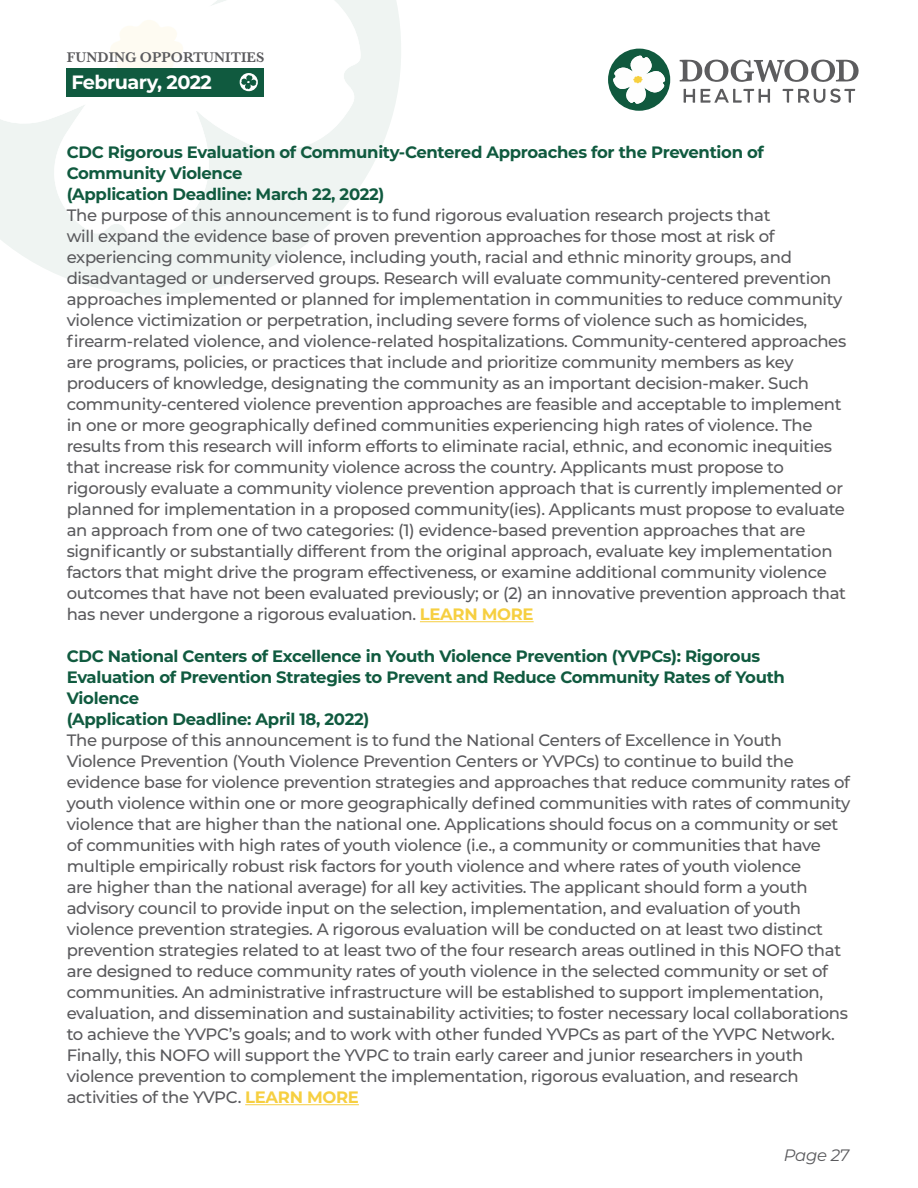
<style>
.page{position:relative;width:918px;height:1188px;background:#fff}
.page>*{position:absolute;margin:0;border:0;box-sizing:border-box;transform-origin:0 0}
.t1{font:700 19.2px "Montserrat";letter-spacing:-.03em;color:#fff}
.t2{font:500 16.5px/21px "Montserrat";letter-spacing:-.02em;color:#5a5a5d}
.t3{font:700 16.5px/21px "Montserrat";letter-spacing:-.02em;color:#105a3f}
.t4{font:italic 16.5px "Montserrat";letter-spacing:-.02em;color:#5a5a5d}
.t5{font:600 14.55px "Baskerville";color:#5a5a5d}
.s1{font-weight:700;color:#f6cf41}
</style>
<div class="page">
<svg style="left:3px;top:0;width:398px;height:295px;fill:#eff4f2"></svg>
<svg style="left:0;top:0;width:361px;height:241px"></svg>
<svg style="left:110px;top:18px;width:73px;height:50px"></svg>
<svg style="left:679px;top:59px;width:180px;height:44px"></svg>
<svg style="left:608px;top:48px;width:62px;height:63px"></svg>
<div style="left:66px;top:68px;width:198px;height:29px;background:#105a3f"></div>
<svg style="left:240px;top:73px;width:18px;height:18px"></svg>
<hr style="left:420px;top:621px;width:114px;height:1px;background:#f6cf41">
<hr style="left:245px;top:1104px;width:114px;height:1px;background:#f6cf41">
<p class="t5" style="left:67px;top:47px;width:199px">FUNDING OPPORTUNITIES</p>
<p class="t1" style="left:71px;top:69px;width:142px">February, 2022</p>
<p class="t3" style="left:67px;top:141px;width:699px">CDC Rigorous Evaluation of Community-Centered Approaches for the Prevention of<br>Community Violence<br>(Application Deadline: March 22, 2022)</p>
<p class="t2" style="left:67px;top:204px;width:781px">The purpose of this announcement is to fund rigorous evaluation research projects that<br>will expand the evidence base of proven prevention approaches for those most at risk of experiencing community violence, including youth, racial and ethnic minority groups, and disadvantaged or underserved groups. Research will evaluate community-centered prevention approaches implemented or planned for implementation in communities to reduce community violence victimization or perpetration, including severe forms of violence such as homicides, firearm-related violence, and violence-related hospitalizations. Community-centered approaches are programs, policies, or practices that include and prioritize community members as key producers of knowledge, designating the community as an important decision-maker. Such community-centered violence prevention approaches are feasible and acceptable to implement in one or more geographically defined communities experiencing high rates of violence. The results from this research will inform efforts to eliminate racial, ethnic, and economic inequities that increase risk for community violence across the country. Applicants must propose to rigorously evaluate a community violence prevention approach that is currently implemented or planned for implementation in a proposed community(ies). Applicants must propose to evaluate an approach from one of two categories: (1) evidence-based prevention approaches that are significantly or substantially different from the original approach, evaluate key implementation factors that might drive the program effectiveness, or examine additional community violence outcomes that have not been evaluated previously; or (2) an innovative prevention approach that has never undergone a rigorous evaluation. <span class="s1">LEARN MORE</span></p>
<p class="t3" style="left:67px;top:645px;width:720px">CDC National Centers of Excellence in Youth Violence Prevention (YVPCs): Rigorous Evaluation of Prevention Strategies to Prevent and Reduce Community Rates of Youth Violence<br>(Application Deadline: April 18, 2022)</p>
<p class="t2" style="left:67px;top:729px;width:785px">The purpose of this announcement is to fund the National Centers of Excellence in Youth Violence Prevention (Youth Violence Prevention Centers or YVPCs) to continue to build the evidence base for violence prevention strategies and approaches that reduce community rates of youth violence within one or more geographically defined communities with rates of community violence that are higher than the national one. Applications should focus on a community or set of communities with high rates of youth violence (i.e., a community or communities that have multiple empirically robust risk factors for youth violence and where rates of youth violence<br>are higher than the national average) for all key activities. The applicant should form a youth advisory council to provide input on the selection, implementation, and evaluation of youth violence prevention strategies. A rigorous evaluation will be conducted on at least two distinct prevention strategies related to at least two of the four research areas outlined in this NOFO that are designed to reduce community rates of youth violence in the selected community or set of communities. An administrative infrastructure will be established to support implementation, evaluation, and dissemination and sustainability activities; to foster necessary local collaborations to achieve the YVPC’s goals; and to work with other funded YVPCs as part of the YVPC Network.<br>Finally, this NOFO will support the YVPC to train early career and junior researchers in youth violence prevention to complement the implementation, rigorous evaluation, and research activities of the YVPC. <span class="s1">LEARN MORE</span></p>
<p class="t4" style="left:784px;top:1144px;width:67px">Page 27</p>
</div>
